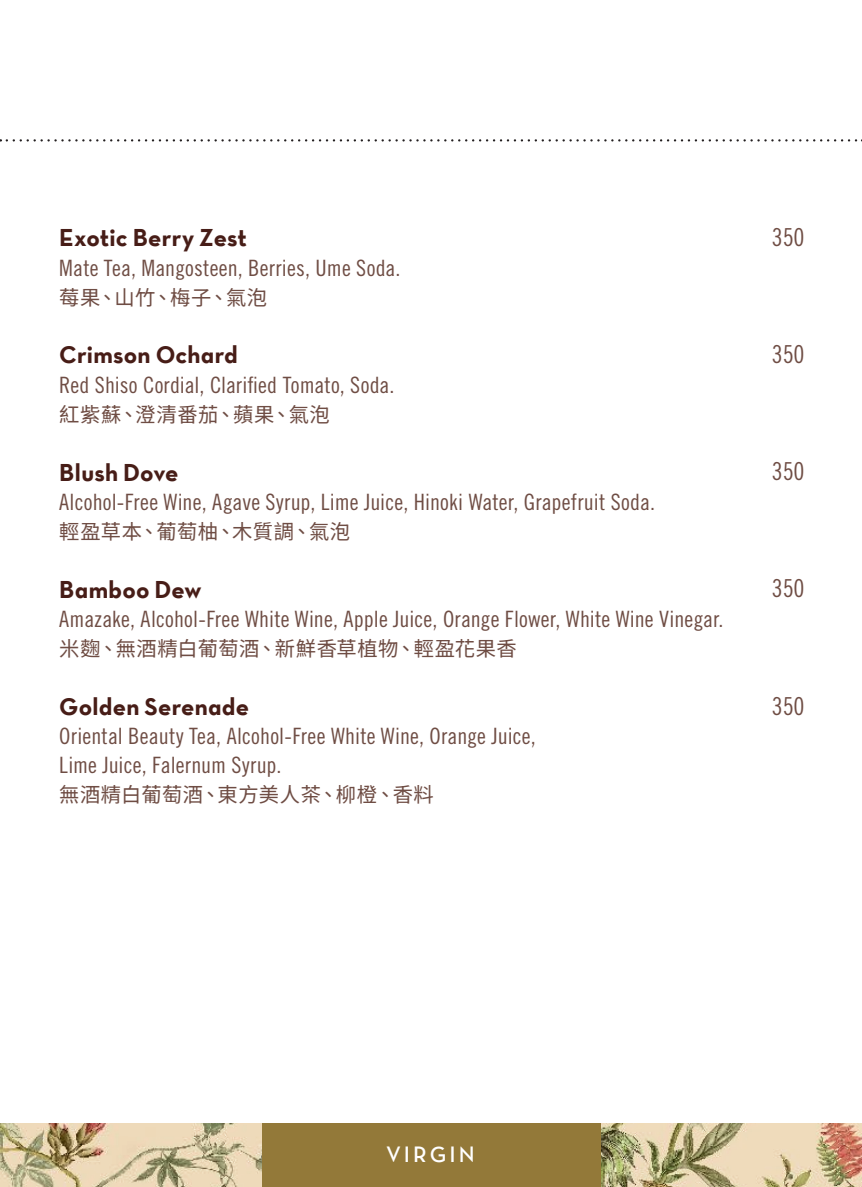
<style>
.page{position:relative;width:862px;height:1187px;background:#fff}
.page>*{position:absolute;margin:0;border:0;box-sizing:border-box;transform-origin:0 0}
.t1{font:24.75px "Neutra Text TF Bold Alt";letter-spacing:.01em;color:#471d17}
.t2{font:24.75px "Trade Gothic LT Std Cn 18";letter-spacing:-.01em;color:#6f4d44}
.t3{font:22.5px/29.2px "Trade Gothic LT Std Cn 18";letter-spacing:.005em;color:#6f4d44}
.t4{font:22.5px "Neutra Text Demi SC";letter-spacing:.14em;color:#fff}
.t5{font:20.25px "Noto Sans TC";letter-spacing:.025em;color:#6f4d44}
</style>
<div class="page">
<img style="left:599px;top:1123px;width:262px;height:63px">
<svg style="left:0;top:1123px;width:262px;height:63px;fill:#ead7b6"></svg>
<div style="left:262px;top:1123px;width:337px;height:63px;background:#937939"></div>
<svg style="left:7px;top:139px;width:855px;height:2px"></svg>
<p class="t1" style="left:59px;top:222px;width:189px">Exotic Berry Zest</p>
<p class="t3" style="left:59px;top:253px;width:342px">Mate Tea, Mangosteen, Berries, Ume Soda.</p>
<p class="t5" style="left:59px;top:286px;width:209px">莓果、山竹、梅子、氣泡</p>
<p class="t1" style="left:59px;top:339px;width:180px">Crimson Ochard</p>
<p class="t3" style="left:59px;top:370px;width:336px">Red Shiso Cordial, Clarified Tomato, Soda.</p>
<p class="t5" style="left:59px;top:403px;width:272px">紅紫蘇、澄清番茄、蘋果、氣泡</p>
<p class="t1" style="left:59px;top:456px;width:121px">Blush Dove</p>
<p class="t3" style="left:59px;top:487px;width:597px">Alcohol-Free Wine, Agave Syrup, Lime Juice, Hinoki Water, Grapefruit Soda.</p>
<p class="t5" style="left:59px;top:520px;width:292px">輕盈草本、葡萄柚、木質調、氣泡</p>
<p class="t1" style="left:59px;top:573px;width:144px">Bamboo Dew</p>
<p class="t3" style="left:59px;top:604px;width:665px">Amazake, Alcohol-Free White Wine, Apple Juice, Orange Flower, White Wine Vinegar.</p>
<p class="t5" style="left:59px;top:637px;width:459px">米麴、無酒精白葡萄酒、新鮮香草植物、輕盈花果香</p>
<p class="t1" style="left:59px;top:690px;width:191px">Golden Serenade</p>
<p class="t3" style="left:59px;top:721px;width:478px">Oriental Beauty Tea, Alcohol-Free White Wine, Orange Juice,<br>Lime Juice, Falernum Syrup.</p>
<p class="t5" style="left:59px;top:783px;width:376px">無酒精白葡萄酒、東方美人茶、柳橙、香料</p>
<p class="t2" style="left:771px;top:223px;width:34px">350</p>
<p class="t2" style="left:771px;top:340px;width:34px">350</p>
<p class="t2" style="left:771px;top:457px;width:34px">350</p>
<p class="t2" style="left:771px;top:574px;width:34px">350</p>
<p class="t2" style="left:771px;top:691px;width:34px">350</p>
<p class="t4" style="left:386px;top:1140px;width:90px">VIRGIN</p>
</div>
